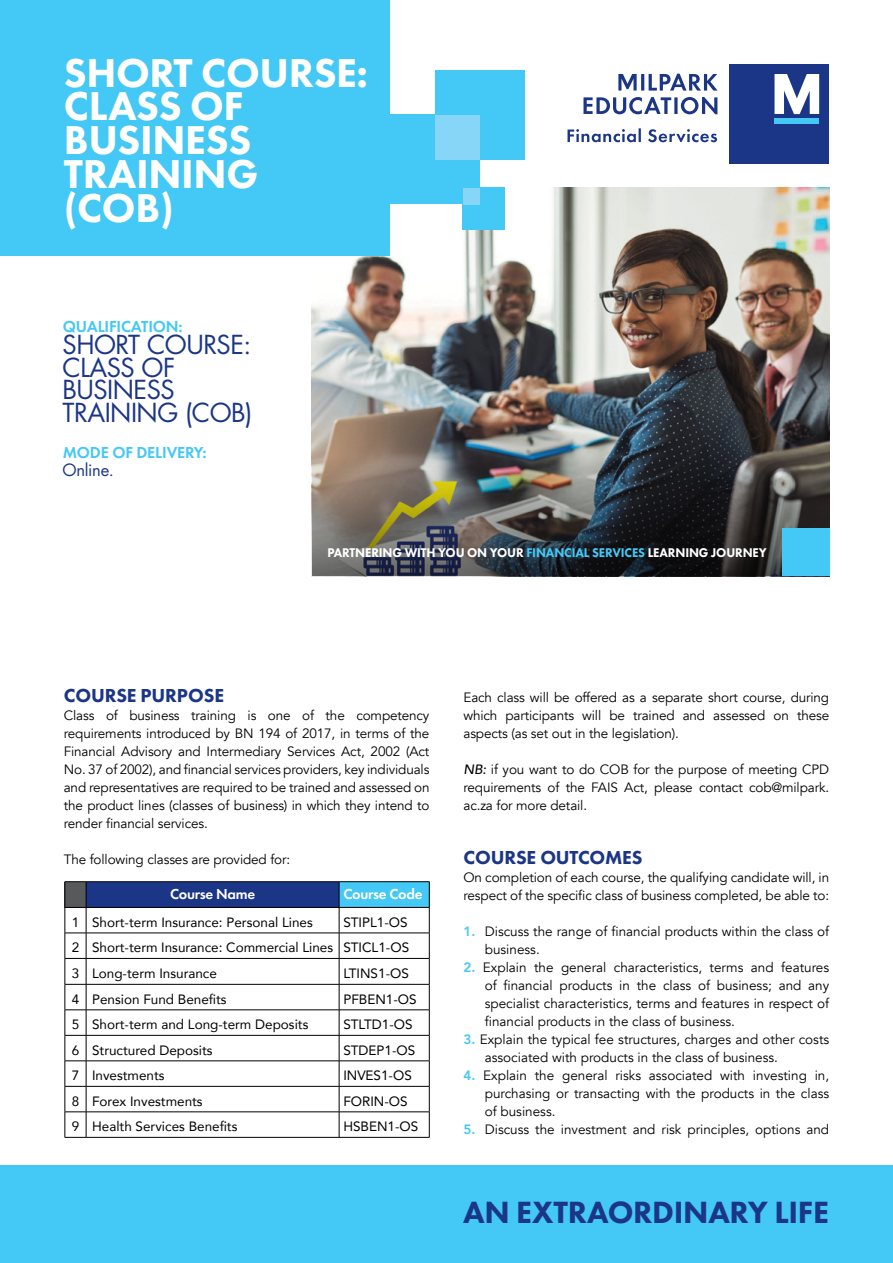
<style>
.page{position:relative;width:893px;height:1263px;background:#fff}
.page>*{position:absolute;margin:0;border:0;box-sizing:border-box;transform-origin:0 0}
.t1{font:800 41.7px/33.9px "Futura PT";letter-spacing:-.01em;color:#fff}
.t2{font:800 31.95px "Futura PT";letter-spacing:-.01em;color:#1c3687}
.t3{font:25.5px/22.5px "Futura Std";letter-spacing:-.02em;color:#1c3687}
.t4{font:800 19.5px "Futura PT";letter-spacing:-.01em;color:#1c3687}
.t5{font:600 16.5px "Futura PT";letter-spacing:-.01em;color:#44c8f5}
.t6{font:16.5px "Futura Std";letter-spacing:-.02em;color:#1c3687}
.t7{font:600 15px "Futura PT";letter-spacing:-.02em;color:#fff}
.t8{font:13.5px/18px "Avenir";letter-spacing:-.01em;color:#000;text-align:justify}
.t9{font:13.5px/25.5px "Avenir";color:#000;text-align:justify}
.t10{font:800 13.2px "Futura PT";letter-spacing:-.01em;color:#fff;scale:.96 1}
.s1{color:#44c8f5}
.s2{font-weight:500;font-style:italic}
.s3{font-weight:800;color:#44c8f5}
</style>
<div class="page">
<img style="left:312px;top:188px;width:517px;height:215px">
<img style="left:312px;top:403px;width:517px;height:173px">
<div style="left:0;top:1165px;width:893px;height:98px;background:#44c8f5"></div>
<div style="left:0;top:0;width:390px;height:255px;background:#44c8f5"></div>
<div style="left:390px;top:115px;width:90px;height:89px;background:#44c8f5"></div>
<div style="left:435px;top:70px;width:89px;height:89px;background:#44c8f5"></div>
<div style="left:435px;top:115px;width:45px;height:44px;background:#87d6f8"></div>
<div style="left:463px;top:188px;width:42px;height:42px;background:#44c8f5"></div>
<div style="left:463px;top:188px;width:17px;height:16px;background:#87d6f8"></div>
<div style="left:782px;top:529px;width:47px;height:47px;background:#44c8f5"></div>
<div style="left:86px;top:882px;width:253px;height:25px;background:#1c3687"></div>
<div style="left:339px;top:882px;width:90px;height:25px;background:#44c8f5"></div>
<hr style="left:86px;top:881px;width:253px;height:1px;background:#000">
<hr style="left:339px;top:881px;width:90px;height:1px;background:#000">
<hr style="left:86px;top:907px;width:253px;height:1px;background:#000">
<hr style="left:339px;top:907px;width:90px;height:1px;background:#000">
<hr style="left:86px;top:933px;width:253px;height:1px;background:#000">
<hr style="left:339px;top:933px;width:90px;height:1px;background:#000">
<hr style="left:86px;top:958px;width:253px;height:1px;background:#000">
<hr style="left:339px;top:958px;width:90px;height:1px;background:#000">
<hr style="left:86px;top:984px;width:253px;height:1px;background:#000">
<hr style="left:339px;top:984px;width:90px;height:1px;background:#000">
<hr style="left:86px;top:1009px;width:253px;height:1px;background:#000">
<hr style="left:339px;top:1009px;width:90px;height:1px;background:#000">
<hr style="left:86px;top:1035px;width:253px;height:1px;background:#000">
<hr style="left:339px;top:1035px;width:90px;height:1px;background:#000">
<hr style="left:86px;top:1060px;width:253px;height:1px;background:#000">
<hr style="left:339px;top:1060px;width:90px;height:1px;background:#000">
<hr style="left:86px;top:1086px;width:253px;height:1px;background:#000">
<hr style="left:339px;top:1086px;width:90px;height:1px;background:#000">
<hr style="left:86px;top:1111px;width:253px;height:1px;background:#000">
<hr style="left:339px;top:1111px;width:90px;height:1px;background:#000">
<svg style="left:339px;top:882px;width:1px;height:255px"></svg>
<svg style="left:429px;top:882px;width:1px;height:255px"></svg>
<svg style="left:65px;top:881px;width:22px;height:257px"></svg>
<hr style="left:86px;top:1137px;width:253px;height:1px;background:#000">
<hr style="left:339px;top:1137px;width:90px;height:1px;background:#000">
<div style="left:730px;top:64px;width:99px;height:99px;background:#1c3687"></div>
<svg style="left:774px;top:74px;width:45px;height:40px"></svg>
<div style="left:774px;top:118px;width:45px;height:5px;background:#44c8f5"></div>
<svg style="left:583px;top:74px;width:135px;height:40px"></svg>
<svg style="left:567px;top:128px;width:150px;height:14px"></svg>
<h1 class="t1" style="left:64px;top:55px;width:306px">SHORT COURSE:<br>CLASS OF<br>BUSINESS<br>TRAINING (COB)</h1>
<p class="t5" style="left:63px;top:316px;width:122px">QUALIFICATION:</p>
<h3 class="t3" style="left:63px;top:334px;width:191px">SHORT COURSE:<br>CLASS OF<br>BUSINESS<br>TRAINING (COB)</h3>
<p class="t5" style="left:63px;top:442px;width:146px">MODE OF DELIVERY:</p>
<p class="t6" style="left:63px;top:459px;width:53px">Online.</p>
<p class="t10" style="left:328px;top:544px;width:459px">PARTNERING WITH YOU ON YOUR <span class="s1">FINANCIAL SERVICES</span> LEARNING JOURNEY</p>
<h3 class="t4" style="left:64px;top:683px;width:162px">COURSE PURPOSE</h3>
<p class="t8" style="left:64px;top:707px;width:367px">Class of business training is one of the competency requirements introduced by BN 194 of 2017, in terms of the Financial Advisory and Intermediary Services Act, 2002 (Act No. 37 of 2002), and financial services providers, key individuals and representatives are required to be trained and assessed on the product lines (classes of business) in which they intend to render financial services.</p>
<p class="t8" style="left:64px;top:851px;width:228px">The following classes are provided for:</p>
<p class="t7" style="left:170px;top:885px;width:87px">Course Name</p>
<p class="t7" style="left:343px;top:885px;width:81px">Course Code</p>
<p class="t9" style="left:72px;top:909px;width:243px">1 Short-term Insurance: Personal Lines</p>
<p class="t9" style="left:72px;top:909px;width:339px;text-indent:272px">STIPL1-OS 2 Short-term Insurance: Commercial Lines STICL1-OS 3 Long-term Insurance</p>
<p class="t9" style="left:343px;top:960px;width:67px">LTINS1-OS</p>
<p class="t9" style="left:72px;top:986px;width:156px">4 Pension Fund Benefits</p>
<p class="t9" style="left:343px;top:986px;width:75px">PFBEN1-OS</p>
<p class="t9" style="left:72px;top:1011px;width:238px">5 Short-term and Long-term Deposits</p>
<p class="t9" style="left:343px;top:1011px;width:71px">STLTD1-OS</p>
<p class="t9" style="left:72px;top:1037px;width:142px">6 Structured Deposits</p>
<p class="t9" style="left:343px;top:1037px;width:74px">STDEP1-OS</p>
<p class="t9" style="left:72px;top:1062px;width:94px">7 Investments</p>
<p class="t9" style="left:343px;top:1062px;width:70px">INVES1-OS</p>
<p class="t9" style="left:72px;top:1088px;width:132px">8 Forex Investments</p>
<p class="t9" style="left:343px;top:1088px;width:66px">FORIN-OS</p>
<p class="t9" style="left:72px;top:1113px;width:167px">9 Health Services Benefits</p>
<p class="t9" style="left:343px;top:1113px;width:77px">HSBEN1-OS</p>
<p class="t8" style="left:463px;top:689px;width:367px">Each class will be offered as a separate short course, during which participants will be trained and assessed on these aspects (as set out in the legislation).</p>
<p class="t8" style="left:463px;top:761px;width:367px"><span class="s2">NB:</span> if you want to do COB for the purpose of meeting CPD requirements of the FAIS Act, please contact cob@milpark. ac.za for more detail.</p>
<h3 class="t4" style="left:464px;top:845px;width:181px">COURSE OUTCOMES</h3>
<p class="t8" style="left:463px;top:869px;width:367px">On completion of each course, the qualifying candidate will, in respect of the specific class of business completed, be able to:</p>
<p class="t8" style="left:485px;top:923px;width:346px;text-indent:-21px"><span class="s3">1.</span> Discuss the range of financial products within the class of business.</p>
<p class="t8" style="left:485px;top:959px;width:346px;text-indent:-21px"><span class="s3">2.</span> Explain the general characteristics, terms and features of financial products in the class of business; and any specialist characteristics, terms and features in respect of financial products in the class of business.</p>
<p class="t8" style="left:485px;top:1031px;width:346px;text-indent:-21px"><span class="s3">3.</span> Explain the typical fee structures, charges and other costs associated with products in the class of business.</p>
<p class="t8" style="left:485px;top:1067px;width:346px;text-indent:-21px"><span class="s3">4.</span> Explain the general risks associated with investing in, purchasing or transacting with the products in the class of business.</p>
<p class="t8" style="left:463px;top:1121px;width:367px"><span class="s3">5.</span> Discuss the investment and risk principles, options and</p>
<h2 class="t2" style="left:463px;top:1192px;width:367px">AN EXTRAORDINARY LIFE</h2>
</div>
